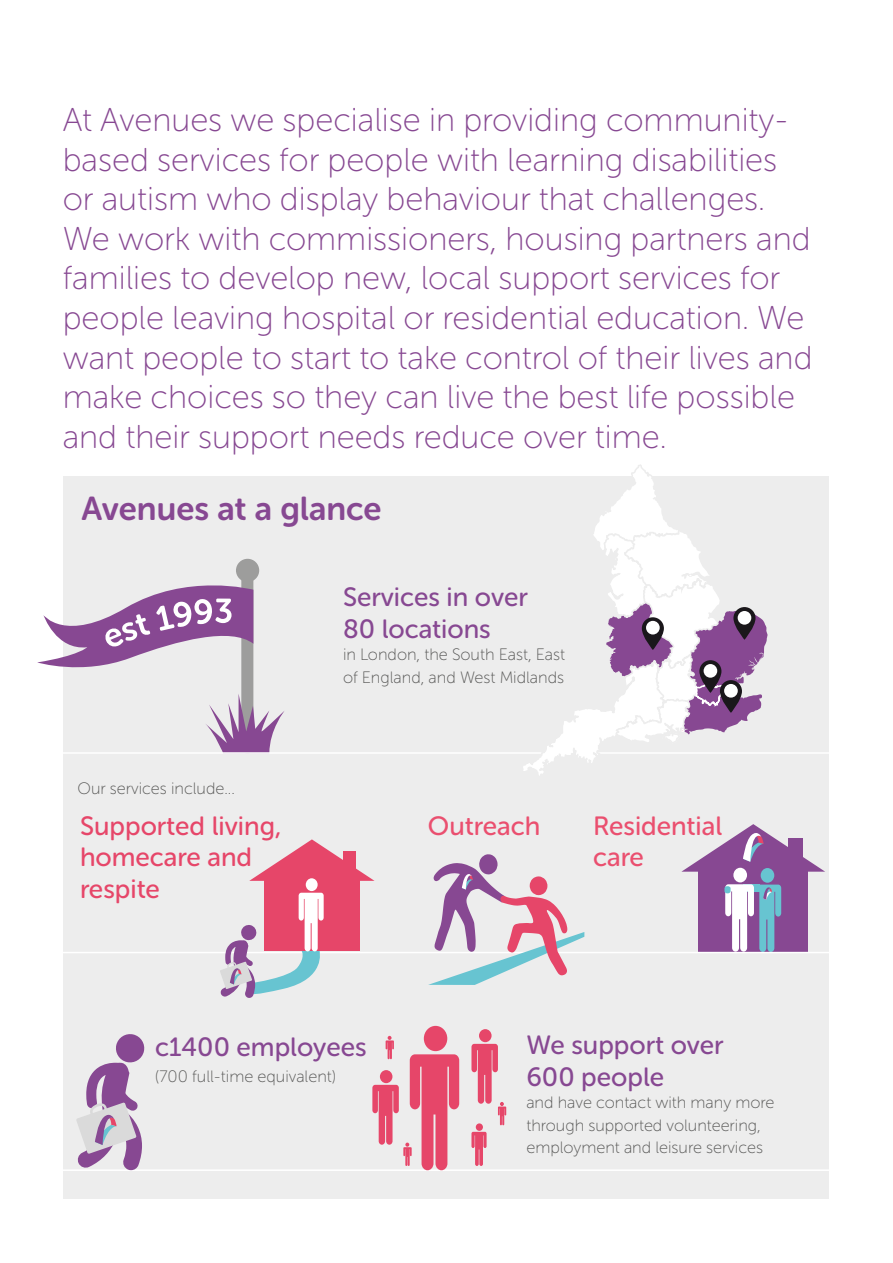
<style>
.page{position:relative;width:893px;height:1263px;background:#fff}
.page>*{position:absolute;margin:0;border:0;box-sizing:border-box;transform-origin:0 0}
.t1{font:33px/39.6px "Museo Sans Rounded 100";color:#874892}
.t2{font:33px "Museo Sans Rounded 700";color:#874892}
.t3{font:26.25px/31.5px "Museo Sans Rounded 500";color:#874892}
.t4{font:26.25px/31.5px "Museo Sans Rounded 500";color:#e64669}
.t5{font:26.25px/31.5px "Museo Sans Rounded 500";color:#ea4f6f}
.t6{font:16.5px/22.5px "Museo Sans Rounded 100";color:#575756}
</style>
<div class="page">
<div style="left:64px;top:476px;width:765px;height:723px;background:#ededed"></div>
<div style="left:699px;top:870px;width:109px;height:82px;background:#874892"></div>
<svg style="left:681px;top:824px;width:144px;height:48px"></svg>
<div style="left:733px;top:868px;width:14px;height:14px;background:#fff;border-radius:50%"></div>
<div style="left:761px;top:868px;width:13px;height:15px;background:#67c4d1;border-radius:50%"></div>
<svg style="left:724px;top:884px;width:57px;height:68px"></svg>
<div style="left:236px;top:559px;width:23px;height:23px;background:#9d9d9c;border-radius:50%"></div>
<svg style="left:37px;top:572px;width:247px;height:180px"></svg>
<div style="left:479px;top:1029px;width:13px;height:13px;background:#e64669;border-radius:50%"></div>
<svg style="left:471px;top:1132px;width:16px;height:34px"></svg>
<div style="left:476px;top:1123px;width:7px;height:8px;background:#e64669;border-radius:50%"></div>
<svg style="left:471px;top:1044px;width:35px;height:81px"></svg>
<hr style="left:57px;top:1169px;width:785px;height:2px;background:#fff">
<hr style="left:57px;top:952px;width:785px;height:1px;background:#fff">
<hr style="left:57px;top:752px;width:785px;height:2px;background:#fff">
<div style="left:264px;top:879px;width:96px;height:72px;background:#e64669"></div>
<svg style="left:249px;top:839px;width:126px;height:42px"></svg>
<div style="left:343px;top:851px;width:12px;height:23px;background:#e64669"></div>
<svg style="left:220px;top:893px;width:104px;height:105px"></svg>
<div style="left:306px;top:878px;width:12px;height:13px;background:#fff;border-radius:50%"></div>
<svg style="left:428px;top:854px;width:156px;height:131px"></svg>
<svg style="left:523px;top:464px;width:244px;height:312px"></svg>
<div style="left:646px;top:621px;width:14px;height:13px;background:#fff;border-radius:50%"></div>
<div style="left:738px;top:611px;width:13px;height:14px;background:#fff;border-radius:50%"></div>
<div style="left:704px;top:664px;width:13px;height:14px;background:#fff;border-radius:50%"></div>
<div style="left:724px;top:684px;width:14px;height:14px;background:#fff;border-radius:50%"></div>
<svg style="left:372px;top:1036px;width:87px;height:134px"></svg>
<div style="left:424px;top:1026px;width:23px;height:25px;background:#e64669;border-radius:50%"></div>
<svg style="left:76px;top:1034px;width:69px;height:136px"></svg>
<p class="t1" style="left:63px;top:100px;width:751px">At Avenues we specialise in providing community&shy;based services for people with learning disabilities or autism who display behaviour that challenges.<br>We work with commissioners, housing partners and families to develop new, local support services for people leaving hospital or residential education. We want people to start to take control of their lives and make choices so they can live the best life possible and their support needs reduce over time.</p>
<p class="t2" style="left:82px;top:491px;width:301px">Avenues at a glance</p>
<p class="t3" style="left:343px;top:582px;width:186px">Services in over<br>80 locations</p>
<p class="t6" style="left:343px;top:644px;width:224px">in London, the South East, East of England, and West Midlands</p>
<p class="t6" style="left:78px;top:777px;width:159px">Our services include...</p>
<p class="t4" style="left:80px;top:810px;width:203px">Supported living,</p>
<p class="t5" style="left:428px;top:810px;width:114px">Outreach</p>
<p class="t4" style="left:80px;top:841px;width:174px">homecare and respite</p>
<p class="t5" style="left:593px;top:810px;width:131px">Residential care</p>
<p class="t3" style="left:155px;top:1031px;width:213px">c1400 employees</p>
<p class="t6" style="left:155px;top:1065px;width:182px">(700 full-time equivalent)</p>
<p class="t3" style="left:526px;top:1029px;width:199px">We support over<br>600 people</p>
<p class="t6" style="left:526px;top:1091px;width:250px">and have contact with many more through supported volunteering, employment and leisure services</p>
</div>
